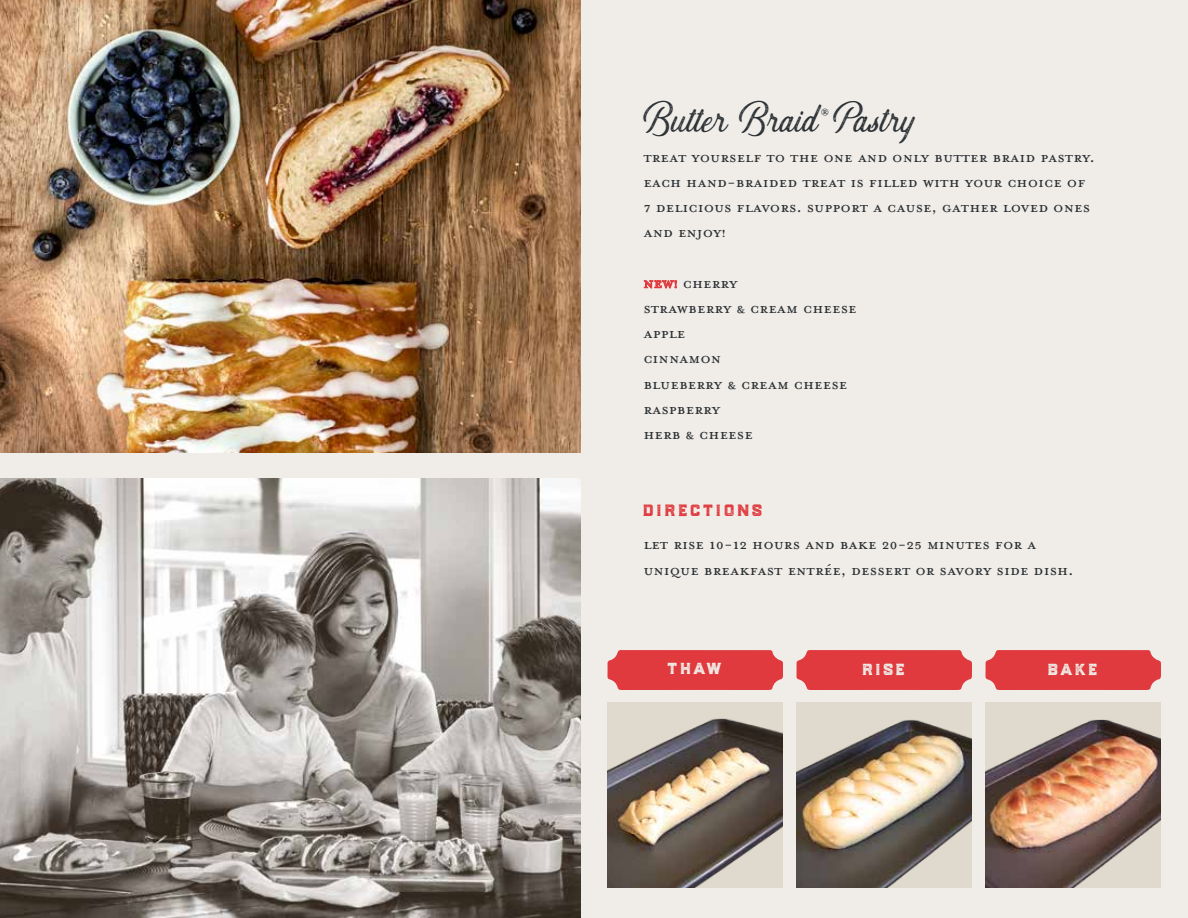
<style>
.page{position:relative;width:1188px;height:918px;background:#f0ede8}
.page>*{position:absolute;margin:0;border:0;box-sizing:border-box;transform-origin:0 0}
.t1{font:43.5px "Barley Script Textured";color:#2b3034}
.t2{font:30px "Mrs Eaves All Petite Caps OT";color:#2b3034}
.t3{font:24px "Trade Supply Textured";letter-spacing:.1em;color:#e03a3e}
.t4{font:23.55px "Trade Supply Textured";letter-spacing:.1em;color:#f0ede8}
.t5{font:21px/25.2px "Mrs Eaves All Petite Caps OT";color:#2b3034}
.s1{color:#e03a3e}
</style>
<div class="page">
<img style="left:608px;top:702px;width:175px;height:185px">
<svg style="left:644px;top:280px;width:33px;height:9px"></svg>
<svg style="left:607px;top:650px;width:176px;height:40px;background:#e04447"></svg>
<svg style="left:796px;top:650px;width:176px;height:40px;background:#e04447"></svg>
<svg style="left:985px;top:650px;width:176px;height:40px;background:#e04447"></svg>
<img style="left:0;top:479px;width:580px;height:439px">
<img style="left:0;top:0;width:580px;height:452px">
<img style="left:796px;top:702px;width:176px;height:185px">
<img style="left:986px;top:702px;width:175px;height:185px">
<h1 class="t1" style="left:643px;top:89px;width:272px">Butter Braid Pastry</h1>
<p class="t5" style="left:643px;top:143px;width:453px">Treat yourself to the one and only Butter Braid pastry.<br>Each hand-braided treat is filled with your choice of 7 delicious flavors. Support a cause, gather loved ones and enjoy!</p>
<h2 class="t2" style="left:821px;top:93px;width:9px">®</h2>
<p class="t5" style="left:643px;top:269px;width:215px"><span class="s1">NEW!</span> Cherry<br>Strawberry &amp; Cream Cheese<br>Apple<br>Cinnamon<br>Blueberry &amp; Cream Cheese<br>Raspberry<br>Herb &amp; Cheese</p>
<p class="t3" style="left:643px;top:495px;width:121px">directions</p>
<p class="t5" style="left:643px;top:531px;width:432px">Let rise 10-12 hours and bake 20-25 minutes for a unique breakfast entrÉe, dessert or savory side dish.</p>
<p class="t4" style="left:668px;top:654px;width:56px">thaw</p>
<p class="t4" style="left:863px;top:654px;width:44px">rise</p>
<p class="t4" style="left:1048px;top:654px;width:52px">bake</p>
</div>
